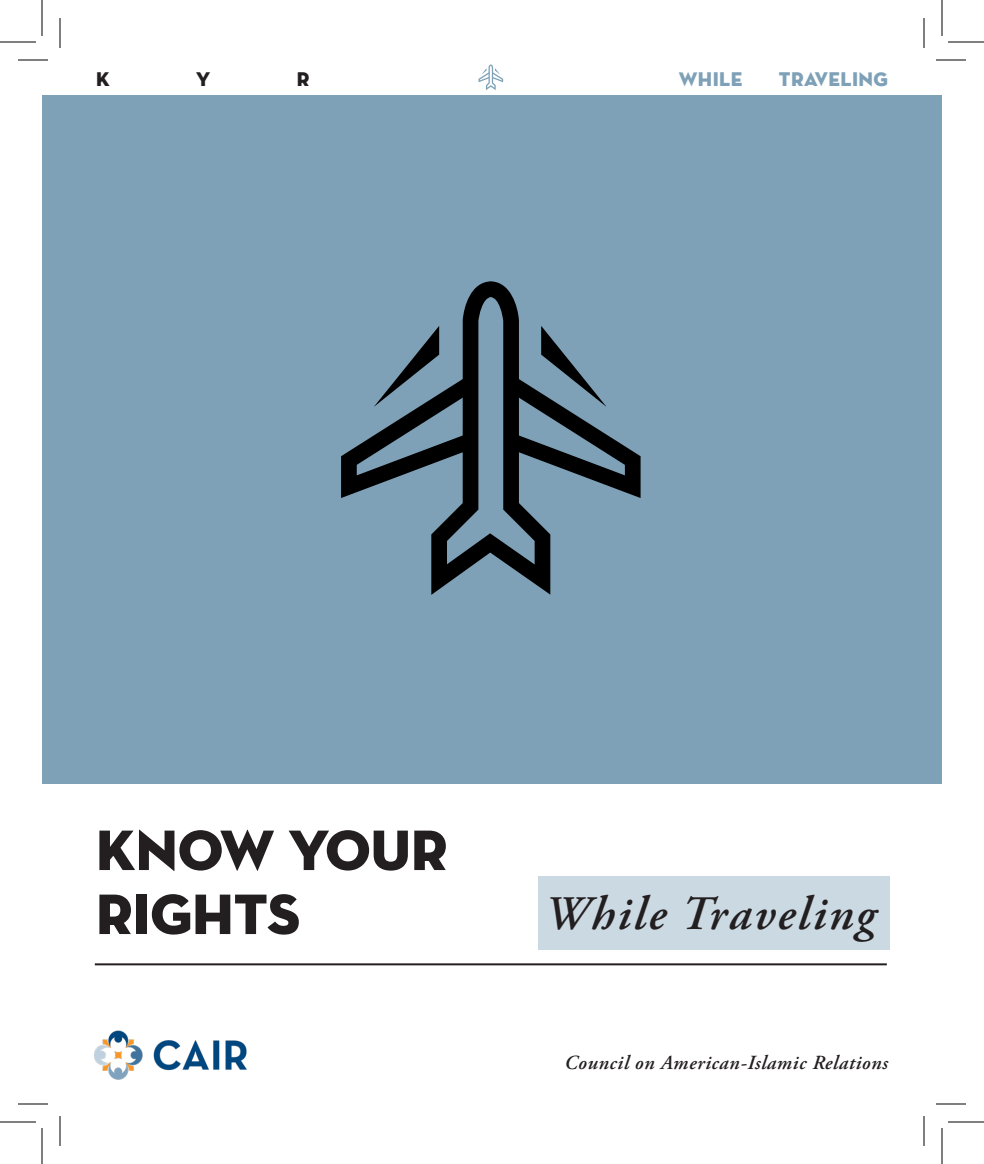
<style>
.page{position:relative;width:984px;height:1164px;background:#fff}
.page>*{position:absolute;margin:0;border:0;box-sizing:border-box;transform-origin:0 0}
.bullet_green_copy{font:58px/64px "Neutra Disp Titling";color:#231f20}
.bullet_green_copy-2{font:italic 600 48px "Adobe Garamond Pro";letter-spacing:.05em;color:#231f20}
.small_garamond{font:italic 600 20px "Adobe Garamond Pro";letter-spacing:.03em;color:#231f20}
.t1{font:20px "Neutra Disp Titling";letter-spacing:.02em;color:#7ea1b7}
.t2{font:20px "Neutra Disp Titling";color:#231f20}
</style>
<div class="page">
<div style="left:42px;top:95px;width:900px;height:688px;background:#7ea1b7"></div>
<img style="left:94px;top:1030px;width:153px;height:50px">
<div style="left:538px;top:876px;width:352px;height:73px;background:#cbd9e2"></div>
<hr style="left:95px;top:963px;width:792px;height:2px;background:#231f20">
<svg style="left:341px;top:281px;width:300px;height:314px"></svg>
<svg style="left:479px;top:64px;width:24px;height:26px"></svg>
<hr style="left:18px;top:60px;width:30px;height:1px;background:#000">
<hr style="left:936px;top:60px;width:30px;height:1px;background:#000">
<hr style="left:18px;top:1104px;width:30px;height:1px;background:#000">
<hr style="left:936px;top:1104px;width:30px;height:1px;background:#000">
<hr style="left:60px;top:18px;width:1px;height:30px;background:#000">
<hr style="left:60px;top:1116px;width:1px;height:30px;background:#000">
<hr style="left:924px;top:18px;width:1px;height:30px;background:#000">
<hr style="left:924px;top:1116px;width:1px;height:30px;background:#000">
<hr style="left:0;top:42px;width:36px;height:1px;background:#000">
<hr style="left:948px;top:42px;width:36px;height:1px;background:#000">
<hr style="left:0;top:1122px;width:36px;height:1px;background:#000">
<hr style="left:948px;top:1122px;width:36px;height:1px;background:#000">
<hr style="left:42px;top:0;width:1px;height:36px;background:#000">
<hr style="left:42px;top:1128px;width:1px;height:36px;background:#000">
<hr style="left:942px;top:0;width:1px;height:36px;background:#000">
<hr style="left:942px;top:1128px;width:1px;height:36px;background:#000">
<p class="t2" style="left:96px;top:66px;width:15px">K</p>
<p class="t2" style="left:196px;top:66px;width:16px">Y</p>
<p class="t2" style="left:297px;top:66px;width:14px">R</p>
<p class="t1" style="left:679px;top:66px;width:65px">WHILE</p>
<p class="t1" style="left:779px;top:66px;width:111px">TRAVELING</p>
<p class="bullet_green_copy" style="left:96px;top:819px;width:353px">KNOW YOUR<br>RIGHTS</p>
<p class="bullet_green_copy-2" style="left:544px;top:886px;width:333px">While Traveling</p>
<p class="small_garamond" style="left:564px;top:1051px;width:325px">Council on American-Islamic Relations</p>
</div>
